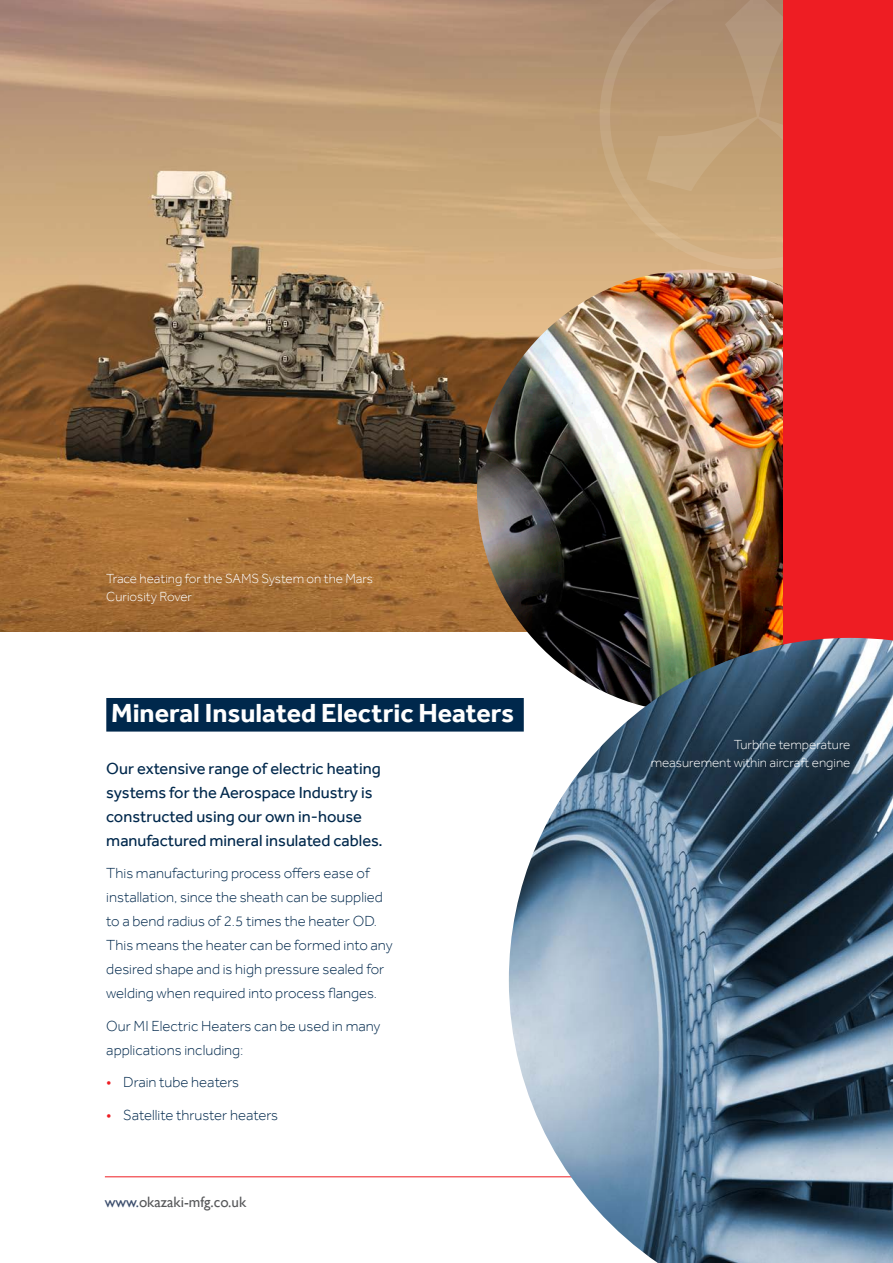
<style>
.page{position:relative;width:893px;height:1263px;background:#fff}
.page>*{position:absolute;margin:0;border:0;box-sizing:border-box;transform-origin:0 0}
.t1{font:700 26.85px "Effra";color:#fff}
.body{font:16.5px/24px "Effra";color:#00284c}
.body-2{font:300 15px/24px "Effra";color:#00284c}
.t2{font:15px "Gill Sans";color:#57585a}
.body-3{font:300 13.5px/18px "Effra";color:#fff}
.s1{font-size:16.2px;color:#ee1d23}
.s2{color:#3c4e6d}
</style>
<div class="page">
<hr style="left:105px;top:1176px;width:618px;height:1px;background:#ee1d23">
<img style="left:0;top:0;width:600px;height:631px">
<img style="left:477px;top:269px;width:307px;height:369px">
<div style="left:106px;top:698px;width:418px;height:33px;background:#00284c"></div>
<svg style="left:600px;top:0;width:184px;height:269px"></svg>
<div style="left:784px;top:0;width:109px;height:1263px;background:#ee1d23"></div>
<img style="left:509px;top:638px;width:384px;height:625px">
<p class="body-3" style="left:106px;top:569px;width:268px">Trace heating for the SAMS System on the Mars<br>Curiosity Rover</p>
<p class="t1" style="left:111px;top:696px;width:404px">Mineral Insulated Electric Heaters</p>
<p class="body" style="left:106px;top:756px;width:278px">Our extensive range of electric heating systems for the Aerospace Industry is constructed using our own in-house manufactured mineral insulated cables.</p>
<p class="body-2" style="left:106px;top:861px;width:288px">This manufacturing process offers ease of installation, since the sheath can be supplied to a bend radius of 2.5 times the heater OD.<br>This means the heater can be formed into any desired shape and is high pressure sealed for welding when required into process flanges.</p>
<p class="body-2" style="left:106px;top:1013px;width:276px">Our MI Electric Heaters can be used in many applications including:</p>
<p class="body-2" style="left:106px;top:1070px;width:134px"><span class="s1">•</span> Drain tube heaters</p>
<p class="body-2" style="left:106px;top:1102px;width:173px"><span class="s1">•</span> Satellite thruster heaters</p>
<p class="t2" style="left:105px;top:1193px;width:143px"><span class="s2">www.</span>okazaki-mfg.co.uk</p>
<p class="body-3" style="left:651px;top:735px;width:201px;text-align:right">Turbine temperature measurement within aircraft engine</p>
</div>
